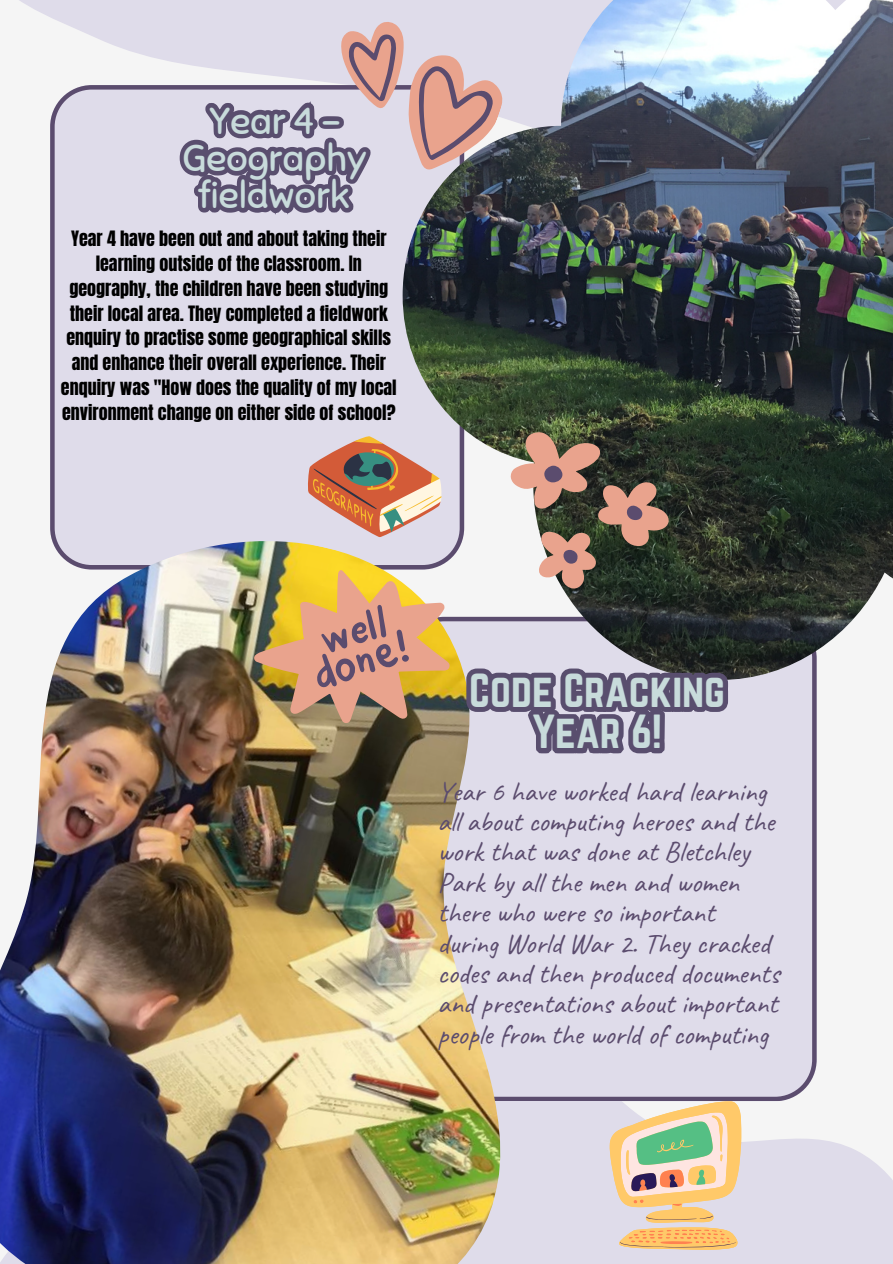
<style>
.page{position:relative;width:893px;height:1264px;background:#fff}
.page>*{position:absolute;margin:0;border:0;box-sizing:border-box;transform-origin:0 0}
.t1{font:41.85px/41.4px "Norwester";color:#c8dbdb;text-align:center}
.t2{font:37.5px/37.2px "Sniglet";color:#c8dbdb;text-align:center}
.t3{font:28.5px/30.3px "Caveat";color:#5b4c6e}
.t4{font:18px/24.8px "Anton";color:#000;text-align:center}
</style>
<div class="page">
<div style="left:0;top:0;width:892px;height:1263px;background:#f5f5f5"></div>
<svg style="left:19px;top:0;width:383px;height:64px;fill:#dfdcea"></svg>
<svg style="left:531px;top:798px;width:361px;height:465px;fill:#dfdcea"></svg>
<div style="left:50px;top:85px;width:352px;height:425px;background:#dfdcea"></div>
<div style="left:531px;top:680px;width:285px;height:420px;background:#dfdcea"></div>
<img style="left:402px;top:0;width:490px;height:680px">
<img style="left:0;top:510px;width:531px;height:753px">
<svg style="left:510px;top:431px;width:161px;height:157px;background:#817063"></svg>
<img style="left:235px;top:542px;width:239px;height:215px">
<svg style="left:301px;top:600px;width:110px;height:91px;background:#cd9381"></svg>
<svg style="left:349px;top:436px;width:93px;height:101px;background:#c49e8b"></svg>
<svg style="left:609px;top:1101px;width:132px;height:148px;background:#ddcca2"></svg>
<svg style="left:198px;top:406px;width:151px;height:176px;background:#d6cbc0"></svg>
<div style="left:173px;top:102px;width:205px;height:304px;background:#dfdcea"></div>
<svg style="left:186px;top:8px;width:330px;height:219px;background:#b5a9b5"></svg>
<svg style="left:457px;top:641px;width:279px;height:121px;background:#908a9b"></svg>
<p class="t2" style="left:183px;top:102px;width:185px">Year 4 -<br>Geography fieldwork</p>
<p class="t4" style="left:61px;top:226px;width:337px">Year 4 have been out and about taking their learning outside of the classroom. In geography, the children have been studying their local area. They completed a fieldwork enquiry to practise some geographical skills and enhance their overall experience. Their enquiry was "How does the quality of my local environment change on either side of school?</p>
<p class="t1" style="left:469px;top:669px;width:257px">Code Cracking<br>Year 6!</p>
<p class="t3" style="left:437px;top:776px;width:343px">Year 6 have worked hard learning all about computing heroes and the work that was done at Bletchley<br>Park by all the men and women there who were so important during World War 2. They cracked codes and then produced documents and presentations about important people from the world of computing</p>
</div>
